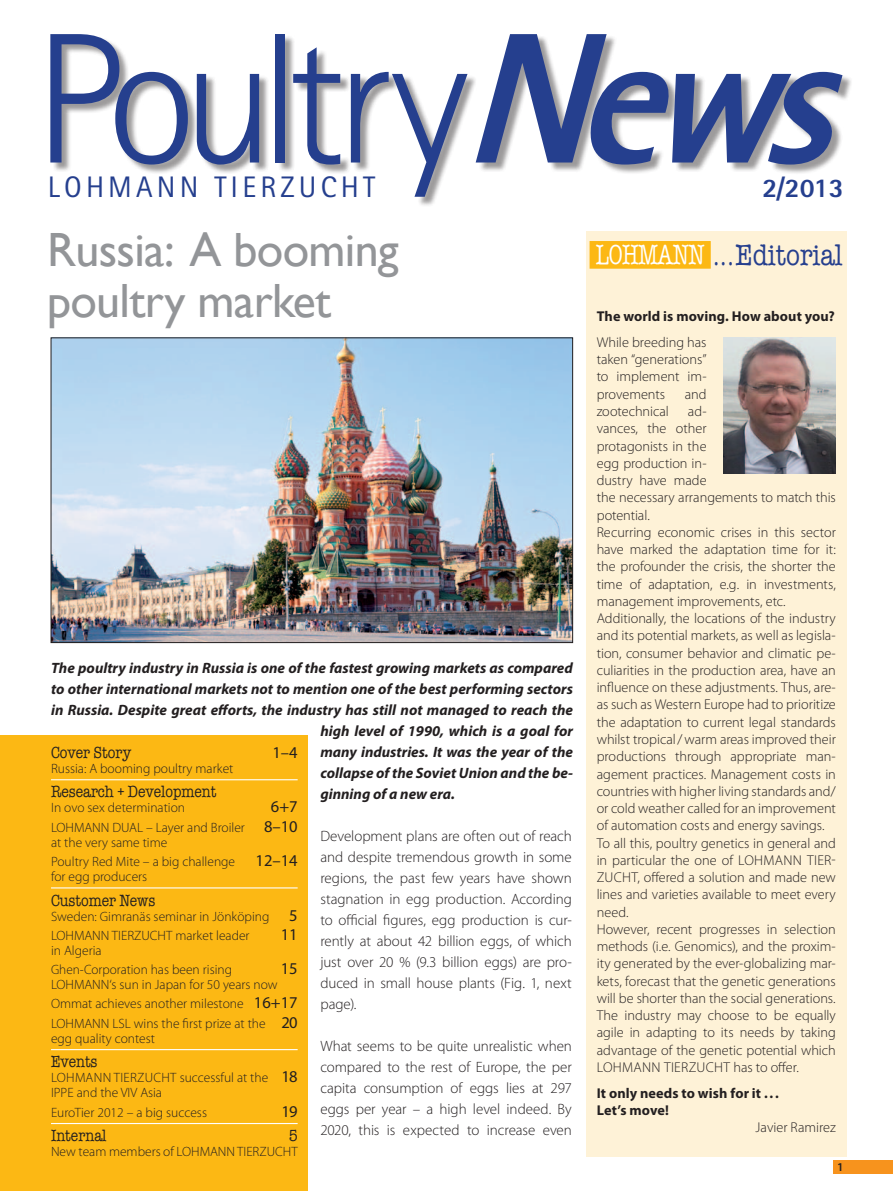
<style>
.page{position:relative;width:893px;height:1191px;background:#fff}
.page>*{position:absolute;margin:0;border:0;box-sizing:border-box;transform-origin:0 0}
.t1{font:300 186px "Rotis Sans Serif";letter-spacing:-.08em;color:#253f8e}
.t2{font:48px/51px "Gill Sans";letter-spacing:-.015em;color:#939598}
.t3{font:30px "American Typewriter";color:#253f8e;scale:.85 1}
.t4{font:29.7px "Rotis Sans Serif";letter-spacing:.14em;color:#253f8e}
.t5{font:800 26.85px "Rotis Sans Serif";color:#253f8e}
.t6{font:16.5px "American Typewriter";color:#231f20;scale:.85 1}
.t7{font:16.5px "Myriad Pro";color:#231f20}
.t8{font:300 15px/21px "Myriad Pro";letter-spacing:-.005em;color:#231f20;text-align:justify}
.t9{font:italic 700 15px "Myriad Pro";color:#231f20}
.t10{font:300 14.25px/17.2px "Myriad Pro";color:#231f20;text-align:justify}
.t11{font:700 14.25px/17.2px "Myriad Pro";letter-spacing:.005em;color:#231f20}
.t12{font:300 13.5px/19.2px "Myriad Pro";color:#231f20}
.t13{font:600 12px "Myriad Pro";color:#231f20}
.s1{font-weight:800;font-style:italic}
.s2{font-size:28.2px;color:#fff}
.s3{font-size:28.2px}
.s4{font-weight:400;font-size:16.5px}
</style>
<div class="page">
<div style="left:833px;top:1160px;width:60px;height:14px;background:#f7931d"></div>
<div style="left:52px;top:35px;width:802px;height:172px;background:#231f20;opacity:.45"></div>
<div style="left:586px;top:232px;width:260px;height:925px;background:#fef2d7"></div>
<div style="left:590px;top:241px;width:121px;height:28px;background:#fcb814;border:1px solid #fcb814"></div>
<img style="left:53px;top:339px;width:518px;height:302px">
<div style="left:51px;top:337px;width:522px;height:306px;border:1px solid #231f20"></div>
<img style="left:724px;top:337px;width:112px;height:136px">
<div style="left:0;top:736px;width:308px;height:455px;background:#fcb814"></div>
<hr style="left:51px;top:779px;width:247px;height:1px;background:#fff">
<hr style="left:51px;top:887px;width:247px;height:1px;background:#fff">
<hr style="left:51px;top:1049px;width:247px;height:1px;background:#fff">
<hr style="left:51px;top:1123px;width:247px;height:1px;background:#fff">
<h1 class="t1" style="left:34px;top:-7px;width:859px">Poultry<span class="s1">News</span></h1>
<h3 class="t4" style="left:48px;top:169px;width:329px">LOHMANN TIERZUCHT</h3>
<h3 class="t5" style="left:762px;top:171px;width:83px">2/2013</h3>
<h2 class="t2" style="left:47px;top:224px;width:353px">Russia: A booming poultry market</h2>
<h3 class="t3" style="left:596px;top:232px;width:292px"><span class="s2">LOHMANN</span> <span class="s3">. . .</span> Editorial</h3>
<p class="t11" style="left:597px;top:307px;width:240px">The world is moving. How about you?</p>
<p class="t10" style="left:597px;top:333px;width:111px">While breeding has taken “generations” to implement im&shy;provements</p>
<p class="t10" style="left:685px;top:385px;width:23px">and</p>
<p class="t9" style="left:51px;top:659px;width:523px">The poultry industry in Russia is one of the fastest growing markets as compared</p>
<p class="t9" style="left:51px;top:680px;width:523px">to other international markets not to mention one of the best performing sectors</p>
<p class="t9" style="left:51px;top:701px;width:523px">in Russia. Despite great efforts, the industry has still not managed to reach the</p>
<p class="t9" style="left:320px;top:722px;width:254px">high level of 1990, which is a goal for</p>
<p class="t9" style="left:320px;top:743px;width:254px">many industries. It was the year of the</p>
<p class="t9" style="left:320px;top:764px;width:254px">collapse of the Soviet Union and the be-</p>
<p class="t9" style="left:320px;top:785px;width:136px">ginning of a new era.</p>
<p class="t6" style="left:51px;top:739px;width:96px">Cover Story</p>
<p class="t7" style="left:272px;top:742px;width:27px">1–4</p>
<p class="t12" style="left:51px;top:758px;width:184px">Russia: A booming poultry market</p>
<p class="t6" style="left:51px;top:779px;width:196px">Research + Development</p>
<p class="t12" style="left:51px;top:798px;width:136px">I n ovo sex determination</p>
<p class="t7" style="left:271px;top:796px;width:28px">6+7</p>
<p class="t12" style="left:51px;top:819px;width:248px;line-height:15px">LOH MANN DUAL – Layer and Broiler <span class="s4">8–10 </span>at the very same time</p>
<p class="t12" style="left:51px;top:854px;width:248px;line-height:15px">Poultry Red Mite – a big challenge <span class="s4">12–14 </span>for egg producers</p>
<p class="t6" style="left:51px;top:887px;width:124px">Customer News</p>
<p class="t12" style="left:51px;top:906px;width:248px">Sweden: Gimranäs seminar in Jönköping <span class="s4">5<br></span>LOH MANN TI ERZUCH</p>
<p class="t8" style="left:320px;top:825px;width:253px">Development plans are often out of reach and despite tremendous growth in some regions, the past few years have shown stagnation in egg production. According to official figures, egg production is cur&shy;rently at about 42 billion eggs, of which just over 20 % (9.3 billion eggs) are pro&shy;duced in small house plants (Fig. 1, next page).</p>
<p class="t8" style="left:320px;top:1035px;width:253px">What seems to be quite unrealistic when compared to the rest of Europe, the per capita consumption of eggs lies at 297 eggs per year – a high level indeed. By 2020, this is expected to increase even</p>
<p class="t12" style="left:166px;top:925px;width:85px">T market leader</p>
<p class="t7" style="left:281px;top:924px;width:18px">11</p>
<p class="t12" style="left:51px;top:940px;width:183px">in Algeria<br>Ghen-Corporation has been rising</p>
<p class="t7" style="left:281px;top:958px;width:18px">15</p>
<p class="t12" style="left:51px;top:975px;width:248px">LOHMANN‘s sun in Japan for 50 years now<br>Ommat achieves another milestone <span class="s4">16+17<br></span>LOH MANN LSL wins the first prize at the <span class="s4">20</span></p>
<p class="t12" style="left:51px;top:1028px;width:105px">egg quality contest</p>
<p class="t6" style="left:51px;top:1049px;width:56px">Events</p>
<p class="t12" style="left:51px;top:1070px;width:248px;line-height:15px">Lohmann Tierzucht successful at the <span class="s4">18<br></span>I PPE and the VIV Asia</p>
<p class="t12" style="left:51px;top:1102px;width:157px">EuroTier 2012 – a big success</p>
<p class="t7" style="left:282px;top:1100px;width:18px">19</p>
<p class="t6" style="left:51px;top:1123px;width:67px">Internal</p>
<p class="t6" style="left:289px;top:1123px;width:12px">5</p>
<p class="t12" style="left:51px;top:1142px;width:218px">New team members of LOH MANN TI ERZUCH</p>
<p class="t12" style="left:291px;top:1142px;width:8px">T</p>
<p class="t10" style="left:597px;top:402px;width:241px;text-align:left;text-indent:91px">ad-<br>vances, the other<br>protagonists in the<br>egg production in-<br>dustry have made<br>the necessary arrangements to match this potential.<br>Recurring economic crises in this sector have marked the adaptation time for it: the profounder the crisis, the shorter the time of adaptation, e.g. in investments, management improvements, etc.<br>Additionally, the locations of the industry and its potential markets, as well as legisla&shy;tion, consumer behavior and climatic pe&shy;culiarities in the production area, have an influence on these adjustments. Thus, are&shy;as such as Western Europe had to prioritize the adaptation to current legal standards whilst tropical/warm areas improved their productions through appropriate man&shy;agement practices. Management costs in countries with higher living standards and/ or cold weather called for an improvement of automation costs and energy savings.<br>To all this, poultry genetics in general and in particular the one of Lohmann Tier&shy;zucht, offered a solution and made new lines and varieties available to meet every need.<br>H owever, recent progresses in selection methods (i.e. Genomics), and the proxim&shy;ity generated by the ever-globalizing mar&shy;kets, forecast that the genetic generations will be shorter than the social generations.<br>The industry may choose to be equally agile in adapting to its needs by taking advantage of the genetic potential which Lohmann Tierzucht has to offer.</p>
<p class="t11" style="left:597px;top:1083px;width:184px">It only needs to wish for it ...<br>Let’s move!</p>
<p class="t10" style="left:756px;top:1118px;width:82px">Javier Ramirez</p>
<p class="t10" style="left:597px;top:402px;width:74px">zootechnical</p>
<p class="t13" style="left:837px;top:1159px;width:8px">1</p>
</div>
